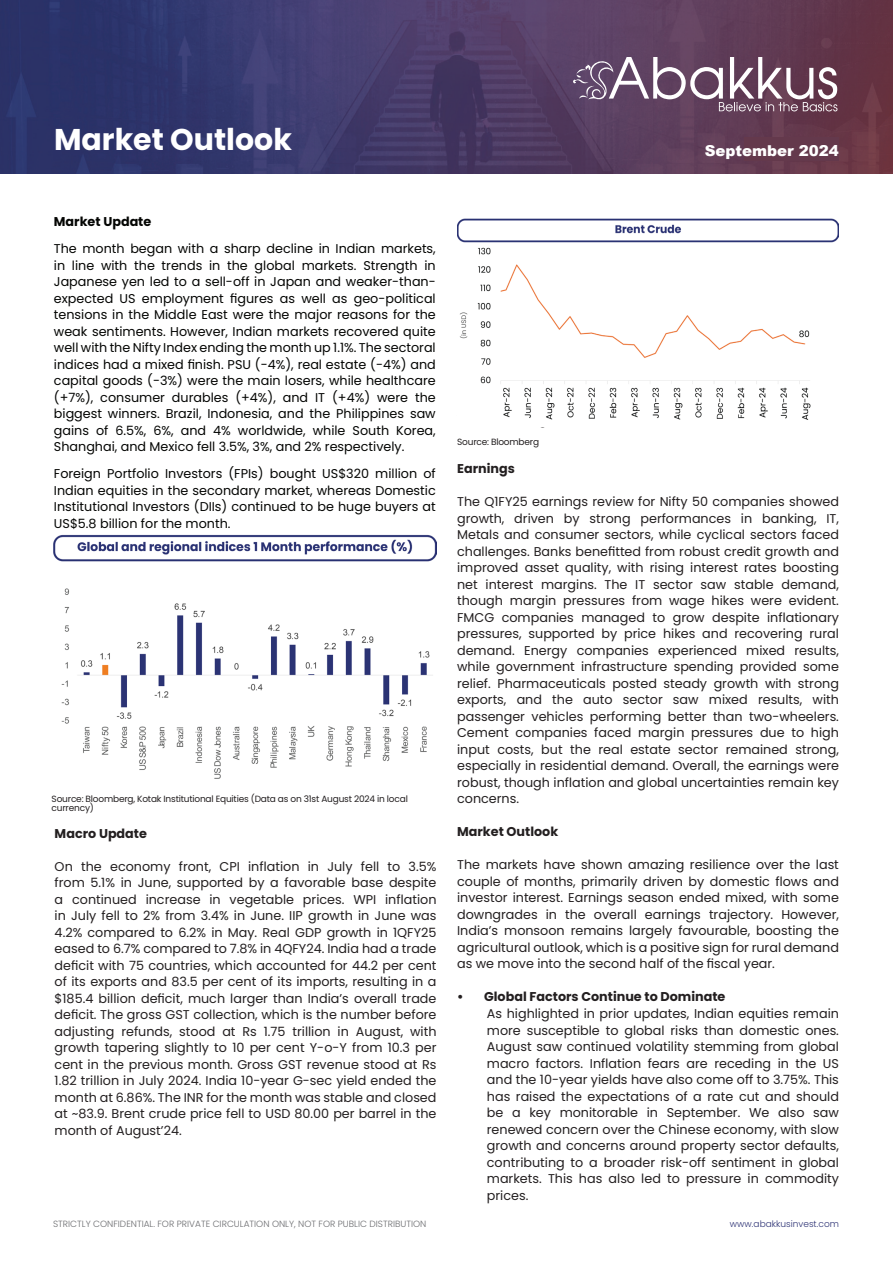
<style>
.page{position:relative;width:893px;height:1263px;background:#fff}
.page>*{position:absolute;margin:0;border:0;box-sizing:border-box;transform-origin:0 0}
.t1{font:700 30px "Poppins";color:#fff}
.t2{font:700 18px "Poppins";color:#fff}
.t3{font:900 15px "Arial";color:#fff}
.t4{font:12.75px/16.5px "Poppins";color:#231f20;text-align:justify}
.t5{font:12.75px/16.5px "Poppins";color:#040503;text-align:justify}
.t6{font:700 12.75px "Poppins";color:#231f20}
.t7{font:700 12.75px "Poppins";color:#040503}
.t8{font:9px/9px "Poppins";letter-spacing:-.02em;color:#231f20}
.t9{font:300 9px "Poppins";color:#6c6d70}
.t10{font:300 9px "Poppins";color:#2e3375}
</style>
<div class="page">
<img style="left:0;top:0;width:893px;height:173px">
<svg style="left:573px;top:56px;width:264px;height:55px;background:#81667d"></svg>
<img style="left:54px;top:534px;width:383px;height:245px">
<img style="left:457px;top:218px;width:382px;height:202px">
<div style="left:744px;top:137px;width:95px;height:24px;background:#64394c"></div>
<p class="t1" style="left:54px;top:122px;width:239px">Market Outlook</p>
<h2 class="t2" style="left:745px;top:139px;width:96px">June 2024</h2>
<p class="t3" style="left:705px;top:140px;width:136px">September 2024</p>
<p class="t7" style="left:54px;top:214px;width:99px">Market Update</p>
<p class="t5" style="left:54px;top:240px;width:383px">The month began with a sharp decline in Indian markets, in line with the trends in the global markets. Strength in Japanese yen led to a sell-off in Japan and weaker-than&shy;expected US employment figures as well as geo-political tensions in the Middle East were the major reasons for the weak sentiments. However, Indian markets recovered quite well with the Nifty Index ending the month up 1.1%. The sectoral indices had a mixed finish. PSU (-4%), real estate (-4%) and capital goods (-3%) were the main losers, while healthcare (+7%), consumer durables (+4%), and IT (+4%) were the biggest winners. Brazil, Indonesia, and the Philippines saw gains of 6.5%, 6%, and 4% worldwide, while South Korea, Shanghai, and Mexico fell 3.5%, 3%, and 2% respectively.</p>
<p class="t5" style="left:54px;top:465px;width:383px">Foreign Portfolio Investors (FPIs) bought US$320 million of Indian equities in the secondary market, whereas Domestic Institutional Investors (DIIs) continued to be huge buyers at US$5.8 billion for the month.</p>
<p class="t8" style="left:52px;top:794px;width:358px">Source: Bloomberg, Kotak Institutional Equities (Data as on 31st August 2024 in local currency)</p>
<p class="t6" style="left:55px;top:826px;width:94px">Macro Update</p>
<p class="t4" style="left:55px;top:858px;width:383px">On the economy front, CPI inflation in July fell to 3.5% from 5.1% in June, supported by a favorable base despite a continued increase in vegetable prices. WPI inflation in July fell to 2% from 3.4% in June. IIP growth in June was 4.2% compared to 6.2% in May. Real GDP growth in 1QFY25 eased to 6.7% compared to 7.8% in 4QFY24. India had a trade deficit with 75 countries, which accounted for 44.2 per cent of its exports and 83.5 per cent of its imports, resulting in a $185.4 billion deficit, much larger than India’s overall trade deficit. The gross GST collection, which is the number before adjusting refunds, stood at Rs 1.75 trillion in August, with growth tapering slightly to 10 per cent Y-o-Y from 10.3 per cent in the previous month. Gross GST revenue stood at Rs 1.82 trillion in July 2024. India 10-year G-sec yield ended the month at 6.86%. The INR for the month was stable and closed at ~83.9. Brent crude price fell to USD 80.00 per barrel in the month of August’24.</p>
<p class="t8" style="left:457px;top:438px;width:83px">Source: Bloomberg</p>
<p class="t6" style="left:457px;top:462px;width:59px">Earnings</p>
<p class="t4" style="left:457px;top:494px;width:383px">The Q1FY25 earnings review for Nifty 50 companies showed growth, driven by strong performances in banking, IT, Metals and consumer sectors, while cyclical sectors faced challenges. Banks benefitted from robust credit growth and improved asset quality, with rising interest rates boosting net interest margins. The IT sector saw stable demand, though margin pressures from wage hikes were evident.<br>FMCG companies managed to grow despite inflationary pressures, supported by price hikes and recovering rural demand. Energy companies experienced mixed results, while government infrastructure spending provided some relief. Pharmaceuticals posted steady growth with strong exports, and the auto sector saw mixed results, with passenger vehicles performing better than two-wheelers.<br>Cement companies faced margin pressures due to high input costs, but the real estate sector remained strong, especially in residential demand. Overall, the earnings were robust, though inflation and global uncertainties remain key concerns.</p>
<p class="t6" style="left:457px;top:825px;width:103px">Market Outlook</p>
<p class="t4" style="left:457px;top:857px;width:383px">The markets have shown amazing resilience over the last couple of months, primarily driven by domestic flows and investor interest. Earnings season ended mixed, with some downgrades in the overall earnings trajectory. However, India’s monsoon remains largely favourable, boosting the agricultural outlook, which is a positive sign for rural demand as we move into the second half of the fiscal year.</p>
<p class="t6" style="left:457px;top:990px;width:270px">• Global Factors Continue to Dominate</p>
<p class="t4" style="left:487px;top:1005px;width:354px">As highlighted in prior updates, Indian equities remain more susceptible to global risks than domestic ones.<br>August saw continued volatility stemming from global macro factors. Inflation fears are receding in the US and the 10-year yields have also come off to 3.75%. This has raised the expectations of a rate cut and should be a key monitorable in September. We also saw renewed concern over the Chinese economy, with slow growth and concerns around property sector defaults, contributing to a broader risk-off sentiment in global markets. This has also led to pressure in commodity prices.</p>
<p class="t9" style="left:53px;top:1219px;width:375px">STRICTLY CONFIDENTIAL. FOR PRIVATE CIRCULATION ONLY, NOT FOR PUBLIC DISTRIBUTION</p>
<p class="t10" style="left:730px;top:1219px;width:110px">www.abakkusinvest.com</p>
</div>
